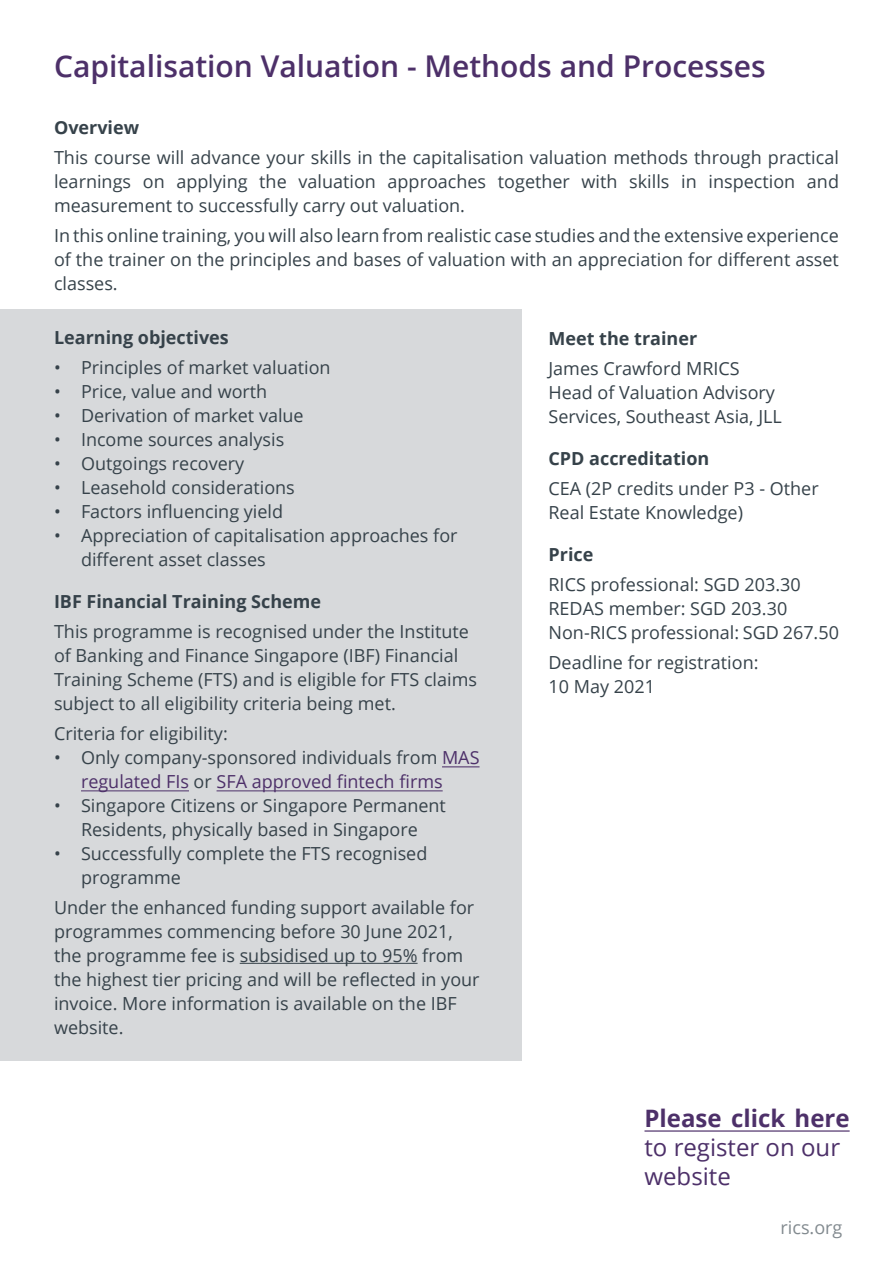
<style>
.page{position:relative;width:893px;height:1263px;background:#fff}
.page>*{position:absolute;margin:0;border:0;box-sizing:border-box;transform-origin:0 0}
.t1{font:600 30px "Open Sans";color:#4d3069}
.t2{font:24px/28.8px "Open Sans";color:#4d3069}
.JY_Paragraph{font:18px/24px "Open Sans";color:#36424a}
.JY_Paragraph-2{font:700 18px "Open Sans";color:#36424a}
.JY_Paragraph-3{font:18px "Open Sans";color:#828a8f}
.s1{color:#4d3069}
.s2{font-weight:700}
</style>
<div class="page">
<div style="left:0;top:309px;width:521px;height:752px;background:#d7d9db"></div>
<hr style="left:240px;top:963px;width:178px;height:1px;background:#36424a">
<hr style="left:644px;top:1130px;width:206px;height:2px;background:#4d3069">
<hr style="left:442px;top:766px;width:38px;height:1px;background:#4d3069">
<hr style="left:81px;top:790px;width:108px;height:1px;background:#4d3069">
<hr style="left:217px;top:790px;width:226px;height:1px;background:#4d3069">
<p class="t1" style="left:54px;top:45px;width:713px">Capitalisation Valuation - Methods and Processes</p>
<p class="JY_Paragraph-2" style="left:54px;top:115px;width:87px">Overview</p>
<p class="JY_Paragraph" style="left:54px;top:145px;width:786px;text-align:justify">This course will advance your skills in the capitalisation valuation methods through practical learnings on applying the valuation approaches together with skills in inspection and measurement to successfully carry out valuation.</p>
<p class="JY_Paragraph" style="left:54px;top:223px;width:786px;text-align:justify">In this online training, you will also learn from realistic case studies and the extensive experience of the trainer on the principles and bases of valuation with an appreciation for different asset classes.</p>
<p class="JY_Paragraph-2" style="left:54px;top:325px;width:176px">Learning objectives</p>
<p class="JY_Paragraph" style="left:54px;top:355px;width:278px">• Principles of market valuation</p>
<p class="JY_Paragraph" style="left:54px;top:379px;width:215px">• Price, value and worth</p>
<p class="JY_Paragraph" style="left:54px;top:403px;width:251px">• Derivation of market value</p>
<p class="JY_Paragraph" style="left:54px;top:427px;width:232px">• Income sources analysis</p>
<p class="JY_Paragraph" style="left:54px;top:451px;width:192px">• Outgoings recovery</p>
<p class="JY_Paragraph" style="left:54px;top:475px;width:242px">• Leasehold considerations</p>
<p class="JY_Paragraph" style="left:54px;top:499px;width:231px">• Factors influencing yield</p>
<p class="JY_Paragraph" style="left:81px;top:523px;width:378px;text-indent:-27px">• Appreciation of capitalisation approaches for different asset classes</p>
<p class="JY_Paragraph-2" style="left:54px;top:589px;width:269px">IBF Financial Training Scheme</p>
<p class="JY_Paragraph" style="left:54px;top:619px;width:425px">This programme is recognised under the Institute of Banking and Finance Singapore (IBF) Financial Training Scheme (FTS) and is eligible for FTS claims subject to all eligibility criteria being met.</p>
<p class="JY_Paragraph" style="left:54px;top:721px;width:175px">Criteria for eligibility:</p>
<p class="JY_Paragraph" style="left:54px;top:745px;width:427px;text-align:center">• Only company-sponsored individuals from <span class="s1">MAS regulated FIs</span> or <span class="s1">SFA approved fintech firms</span></p>
<p class="JY_Paragraph" style="left:54px;top:793px;width:393px;text-align:center">• Singapore Citizens or Singapore Permanent<br>Residents, physically based in Singapore</p>
<p class="JY_Paragraph" style="left:81px;top:841px;width:348px;text-indent:-27px">• Successfully complete the FTS recognised programme</p>
<p class="JY_Paragraph" style="left:54px;top:895px;width:427px">Under the enhanced funding support available for programmes commencing before 30 June 2021, the programme fee is subsidised up to 95% from the highest tier pricing and will be reflected in your invoice. More information is available on the IBF website.</p>
<p class="JY_Paragraph-2" style="left:548px;top:326px;width:150px">Meet the trainer</p>
<p class="JY_Paragraph" style="left:548px;top:356px;width:193px">James Crawford MRICS</p>
<p class="JY_Paragraph" style="left:548px;top:380px;width:235px">Head of Valuation Advisory<br>Services, Southeast Asia, JLL</p>
<p class="JY_Paragraph-2" style="left:548px;top:446px;width:162px">CPD accreditation</p>
<p class="JY_Paragraph" style="left:548px;top:476px;width:272px">CEA (2P credits under P3 - Other<br>Real Estate Knowledge)</p>
<p class="JY_Paragraph-2" style="left:548px;top:542px;width:46px">Price</p>
<p class="JY_Paragraph" style="left:548px;top:572px;width:254px">RICS professional: SGD 203.30</p>
<p class="JY_Paragraph" style="left:548px;top:596px;width:240px">REDAS member: SGD 203.30</p>
<p class="JY_Paragraph" style="left:548px;top:620px;width:292px">Non-RICS professional: SGD 267.50</p>
<p class="JY_Paragraph" style="left:548px;top:650px;width:211px">Deadline for registration:</p>
<p class="JY_Paragraph" style="left:548px;top:674px;width:108px">10 May 2021</p>
<p class="t2" style="left:644px;top:1103px;width:207px"><span class="s2">Please click here </span>to register on our website</p>
<p class="JY_Paragraph-3" style="left:781px;top:1214px;width:63px">rics.org</p>
</div>
